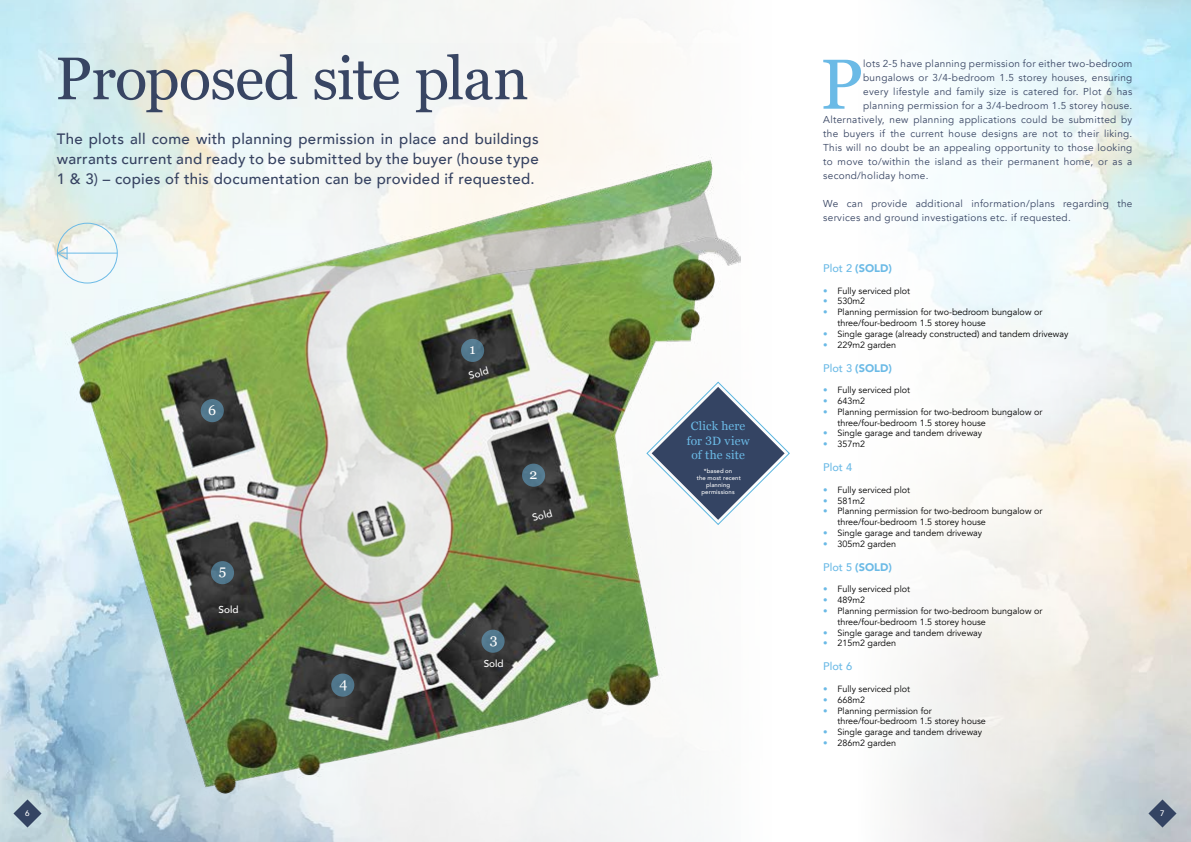
<style>
.page{position:relative;width:1191px;height:842px;background:#fff}
.page>*{position:absolute;margin:0;border:0;box-sizing:border-box;transform-origin:0 0}
.t1{font:70.6px "Georgia";color:#6bbae6}
.t2{font:60px "Georgia";letter-spacing:-.02em;color:#384563}
.t3{font:500 15px/20px "Avenir";letter-spacing:.02em;color:#364261;text-align:justify}
.t4{font:14.2px "Georgia";color:#fff}
.t5{font:12px/14.4px "Georgia";letter-spacing:.01em;color:#6bbae6;text-align:center}
.t6{font:900 11px "Avenir";color:#6bbae6}
.t7{font:500 11px "Avenir";color:#6bbae6}
.t8{font:10px/14px "Avenir";letter-spacing:.03em;color:#384563}
.t9{font:500 10px "Avenir";color:#fff}
.t10{font:9px/10.8px "Avenir";color:#000}
.t11{font:500 8px "Avenir";color:#fff}
.t12{font:500 6px/7.2px "Avenir";letter-spacing:.02em;color:#fff;text-align:center}
.s1{font-weight:500}
.s2{color:#6bbae6}
</style>
<div class="page">
<img style="left:2px;top:44px;width:738px;height:798px">
<div style="left:201px;top:399px;width:23px;height:23px;background:#51778d;border-radius:50%"></div>
<div style="left:211px;top:561px;width:23px;height:23px;background:#50768c;border-radius:50%"></div>
<div style="left:522px;top:464px;width:23px;height:23px;background:#51788d;border-radius:50%"></div>
<div style="left:461px;top:339px;width:23px;height:23px;background:#51788d;border-radius:50%"></div>
<div style="left:481px;top:630px;width:23px;height:23px;background:#51788d;border-radius:50%"></div>
<svg style="left:331px;top:673px;width:23px;height:24px"></svg>
<div style="left:57px;top:223px;width:61px;height:60px;border:1px solid #6bbae6;border-radius:50%"></div>
<hr style="left:57px;top:253px;width:60px;height:1px;background:#6bbae6">
<svg style="left:56px;top:245px;width:12px;height:16px"></svg>
<svg style="left:646px;top:381px;width:144px;height:144px"></svg>
<svg style="left:13px;top:799px;width:29px;height:28px"></svg>
<svg style="left:1148px;top:799px;width:28px;height:28px"></svg>
<h2 class="t2" style="left:55px;top:35px;width:475px">Proposed site plan</h2>
<h1 class="t1" style="left:820px;top:33px;width:45px">P</h1>
<p class="t8" style="left:863px;top:56px;width:271px">lots 2-5 have planning permission for either two-bedroom</p>
<p class="t8" style="left:863px;top:70px;width:271px">bungalows or 3/4-bedroom 1.5 storey houses, ensuring</p>
<p class="t8" style="left:863px;top:84px;width:271px">every lifestyle and family size is catered for. Plot 6 has</p>
<p class="t8" style="left:863px;top:98px;width:271px">planning permission for a 3/4-bedroom 1.5 storey house.</p>
<p class="t8" style="left:823px;top:112px;width:311px">Alternatively, new planning applications could be submitted by</p>
<p class="t8" style="left:823px;top:126px;width:311px">the buyers if the current house designs are not to their liking.</p>
<p class="t8" style="left:823px;top:140px;width:311px">This will no doubt be an appealing opportunity to those looking</p>
<p class="t8" style="left:823px;top:154px;width:311px">to move to/within the island as their permanent home, or as a</p>
<p class="t8" style="left:823px;top:168px;width:107px">second/holiday home.</p>
<p class="t8" style="left:823px;top:196px;width:311px">We can provide additional information/plans regarding the services and ground investigations etc. if requested.</p>
<h3 class="t3" style="left:57px;top:128px;width:483px">The plots all come with planning permission in place and buildings warrants current and ready to be submitted by the buyer (house type 1 &amp; 3) – copies of this documentation can be provided if requested.</h3>
<h3 class="t4" style="left:208px;top:400px;width:10px">6</h3>
<h3 class="t4" style="left:219px;top:560px;width:9px">5</h3>
<p class="t9" style="left:218px;top:600px;width:22px">Sold</p>
<h3 class="t4" style="left:339px;top:672px;width:10px">4</h3>
<h3 class="t4" style="left:469px;top:339px;width:8px">1</h3>
<p class="t9" style="left:466px;top:367px;width:22px;rotate:-16deg">Sold</p>
<h3 class="t4" style="left:529px;top:463px;width:9px">2</h3>
<p class="t9" style="left:530px;top:510px;width:22px;rotate:-16deg">Sold</p>
<h3 class="t4" style="left:490px;top:628px;width:9px">3</h3>
<p class="t9" style="left:484px;top:654px;width:22px">Sold</p>
<h3 class="t5" style="left:686px;top:418px;width:64px">Click here for 3D view of the site</h3>
<p class="t12" style="left:697px;top:467px;width:46px">*based on<br>the most recent planning permissions</p>
<p class="t6" style="left:823px;top:259px;width:70px"><span class="s1">Plot 2</span> (SOLD)</p>
<p class="t10" style="left:823px;top:285px;width:88px"><span class="s2">•</span> Fully serviced plot</p>
<p class="t10" style="left:823px;top:296px;width:43px"><span class="s2">•</span> 530m2</p>
<p class="t10" style="left:837px;top:307px;width:206px;text-indent:-14px"><span class="s2">•</span> Planning permission for two-bedroom bungalow or three/four-bedroom 1.5 storey house</p>
<p class="t10" style="left:823px;top:328px;width:247px"><span class="s2">•</span> Single garage (already constructed) and tandem driveway</p>
<p class="t10" style="left:823px;top:339px;width:74px"><span class="s2">•</span> 229m2 garden</p>
<p class="t6" style="left:823px;top:358px;width:70px"><span class="s1">Plot 3</span> (SOLD)</p>
<p class="t10" style="left:823px;top:385px;width:88px"><span class="s2">•</span> Fully serviced plot</p>
<p class="t10" style="left:823px;top:396px;width:43px"><span class="s2">•</span> 643m2</p>
<p class="t10" style="left:837px;top:406px;width:206px;text-indent:-14px"><span class="s2">•</span> Planning permission for two-bedroom bungalow or three/four-bedroom 1.5 storey house</p>
<p class="t10" style="left:823px;top:428px;width:160px"><span class="s2">•</span> Single garage and tandem driveway</p>
<p class="t10" style="left:823px;top:439px;width:43px"><span class="s2">•</span> 357m2</p>
<p class="t7" style="left:823px;top:458px;width:30px">Plot 4</p>
<p class="t10" style="left:823px;top:484px;width:88px"><span class="s2">•</span> Fully serviced plot</p>
<p class="t10" style="left:823px;top:495px;width:43px"><span class="s2">•</span> 581m2</p>
<p class="t10" style="left:837px;top:506px;width:206px;text-indent:-14px"><span class="s2">•</span> Planning permission for two-bedroom bungalow or three/four-bedroom 1.5 storey house</p>
<p class="t10" style="left:823px;top:528px;width:160px"><span class="s2">•</span> Single garage and tandem driveway</p>
<p class="t10" style="left:823px;top:538px;width:74px"><span class="s2">•</span> 305m2 garden</p>
<p class="t6" style="left:823px;top:557px;width:70px"><span class="s1">Plot 5</span> (SOLD)</p>
<p class="t10" style="left:823px;top:584px;width:88px"><span class="s2">•</span> Fully serviced plot</p>
<p class="t10" style="left:823px;top:595px;width:43px"><span class="s2">•</span> 489m2</p>
<p class="t10" style="left:837px;top:606px;width:206px;text-indent:-14px"><span class="s2">•</span> Planning permission for two-bedroom bungalow or three/four-bedroom 1.5 storey house</p>
<p class="t10" style="left:823px;top:627px;width:160px"><span class="s2">•</span> Single garage and tandem driveway</p>
<p class="t10" style="left:823px;top:638px;width:74px"><span class="s2">•</span> 215m2 garden</p>
<p class="t7" style="left:823px;top:657px;width:30px">Plot 6</p>
<p class="t10" style="left:823px;top:684px;width:88px"><span class="s2">•</span> Fully serviced plot</p>
<p class="t10" style="left:823px;top:694px;width:43px"><span class="s2">•</span> 668m2</p>
<p class="t10" style="left:837px;top:705px;width:150px;text-indent:-14px"><span class="s2">•</span> Planning permission for three/four-bedroom 1.5 storey house</p>
<p class="t10" style="left:823px;top:727px;width:160px"><span class="s2">•</span> Single garage and tandem driveway</p>
<p class="t10" style="left:823px;top:738px;width:74px"><span class="s2">•</span> 286m2 garden</p>
<p class="t11" style="left:25px;top:807px;width:6px">6</p>
<p class="t11" style="left:1160px;top:807px;width:6px">7</p>
</div>
